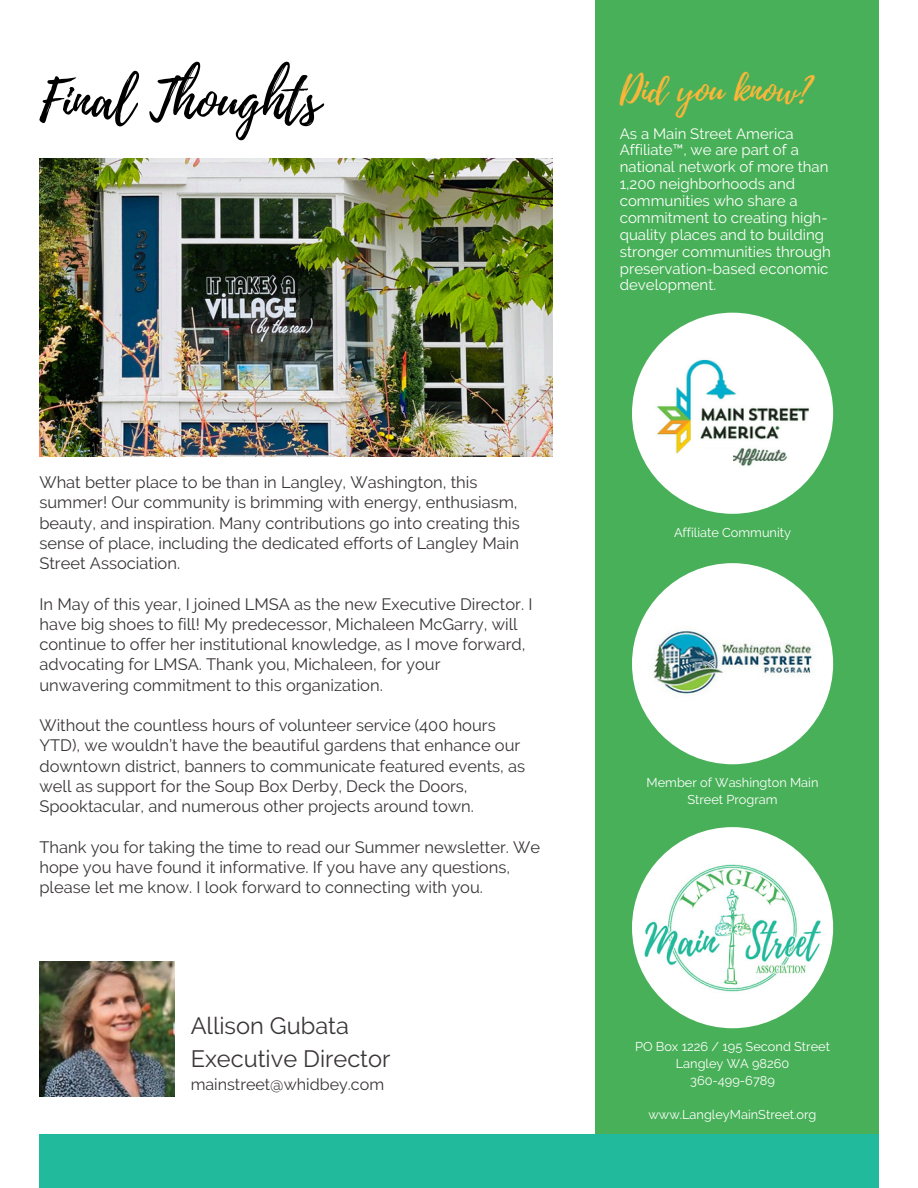
<style>
.page{position:relative;width:918px;height:1188px;background:#fff}
.page>*{position:absolute;margin:0;border:0;box-sizing:border-box;transform-origin:0 0}
.t1{font:54px "Playlist Script";color:#000}
.t2{font:36px "Playlist Script";color:#fbb63a}
.t3{font:23.55px/32.7px "Raleway";color:#393536}
.t4{font:16.5px/20.2px "Raleway";color:#393536}
.t5{font:16.05px "Raleway";color:#393536}
.t6{font:15px/16.8px "Raleway";color:#fff}
.t7{font:12.75px/17.1px "Raleway";color:#fff;text-align:center}
</style>
<div class="page">
<img style="left:39px;top:158px;width:513px;height:299px">
<div style="left:595px;top:0;width:284px;height:1188px;background:#48b058"></div>
<img style="left:632px;top:313px;width:201px;height:201px;border-radius:50%">
<img style="left:632px;top:563px;width:201px;height:201px;border-radius:50%">
<img style="left:632px;top:827px;width:201px;height:201px;border-radius:50%">
<div style="left:39px;top:1134px;width:840px;height:54px;background:#22ba9c"></div>
<div style="left:693px;top:450px;width:40px;height:24px;background:#fff"></div>
<img style="left:39px;top:961px;width:135px;height:135px">
<h3 class="t1" style="left:39px;top:62px;width:282px">Final Thoughts</h3>
<h3 class="t2" style="left:620px;top:64px;width:193px">Did you know?</h3>
<p class="t6" style="left:620px;top:125px;width:213px">As a Main Street America<br>Affiliate™, we are part of a national network of more than<br>1,200 neighborhoods and communities who share a commitment to creating high&shy;quality places and to building stronger communities through preservation-based economic development.</p>
<h1 class="t4" style="left:39px;top:472px;width:482px">What better place to be than in Langley, Washington, this summer! Our community is brimming with energy, enthusiasm, beauty, and inspiration. Many contributions go into creating this sense of place, including the dedicated efforts of Langley Main Street Association.</h1>
<p class="t4" style="left:39px;top:594px;width:495px">In May of this year, I joined LMSA as the new Executive Director. I have big shoes to fill! My predecessor, Michaleen McGarry, will continue to offer her institutional knowledge, as I move forward, advocating for LMSA. Thank you, Michaleen, for your unwavering commitment to this organization.</p>
<h3 class="t4" style="left:39px;top:715px;width:487px">Without the countless hours of volunteer service (400 hours YTD), we wouldn’t have the beautiful gardens that enhance our downtown district, banners to communicate featured events, as well as support for the Soup Box Derby, Deck the Doors, Spooktacular, and numerous other projects around town.</h3>
<h3 class="t4" style="left:39px;top:837px;width:502px">Thank you for taking the time to read our Summer newsletter. We hope you have found it informative. If you have any questions, please let me know. I look forward to connecting with you.</h3>
<h3 class="t3" style="left:191px;top:1009px;width:201px">Allison Gubata<br>Executive Director</h3>
<h3 class="t5" style="left:191px;top:1075px;width:195px">mainstreet@whidbey.com</h3>
<p class="t7" style="left:674px;top:524px;width:119px">Affiliate Community</p>
<p class="t7" style="left:647px;top:774px;width:173px">Member of Washington Main<br>Street Program</p>
<p class="t7" style="left:635px;top:1038px;width:197px">PO Box 1226 / 195 Second Street</p>
<p class="t7" style="left:676px;top:1055px;width:115px">Langley WA 98260</p>
<p class="t7" style="left:690px;top:1072px;width:86px">360-499-6789</p>
<p class="t7" style="left:649px;top:1106px;width:169px">www.LangleyMainStreet.org</p>
</div>
